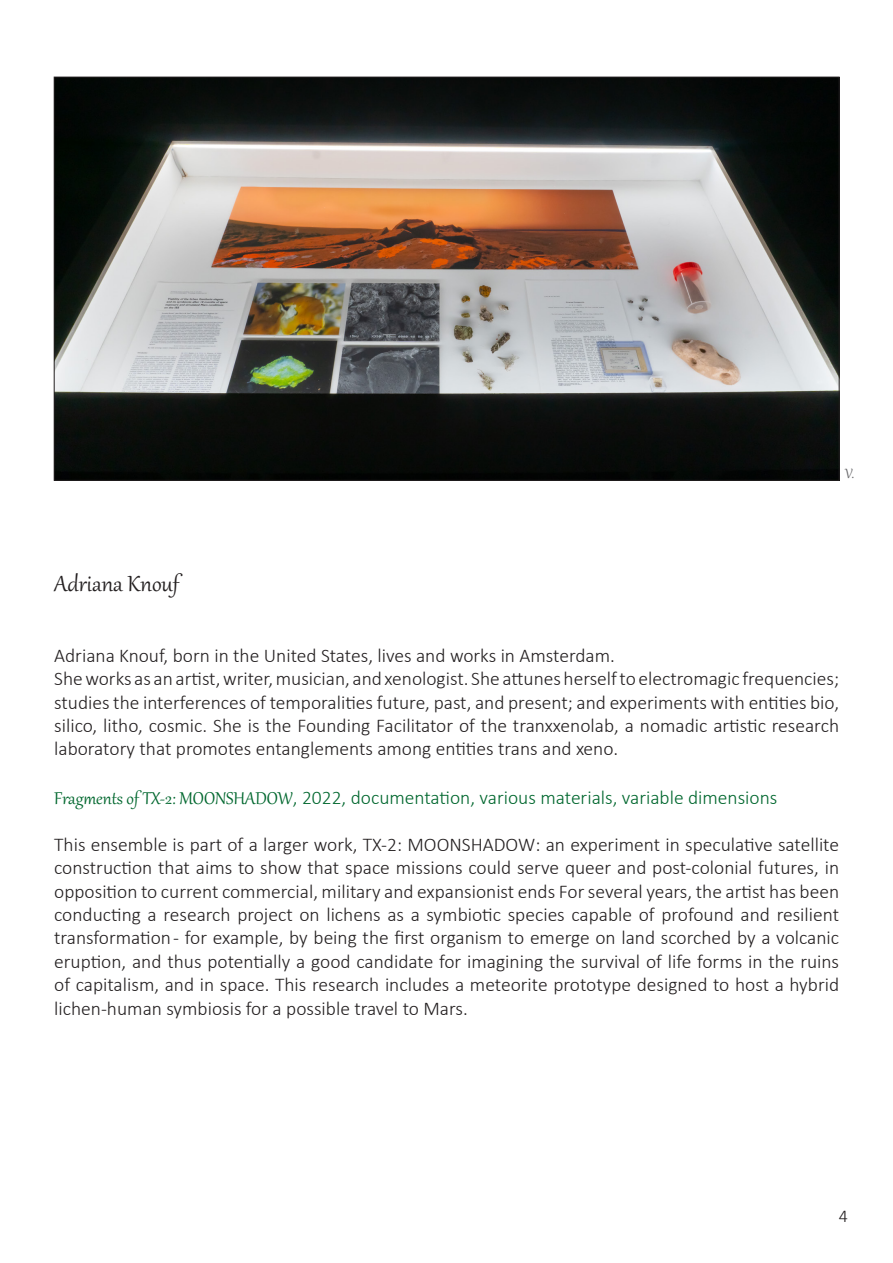
<style>
.page{position:relative;width:893px;height:1263px;background:#fff}
.page>*{position:absolute;margin:0;border:0;box-sizing:border-box;transform-origin:0 0}
.t1{font:27px "Gabriola";color:#231f20}
.t2{font:300 19.5px/23.4px "Calibri";color:#231f20;text-align:justify}
.t3{font:300 19.5px "Calibri";color:#00672e}
.t4{font:300 18px "Calibri";color:#231f20}
.t5{font:16.5px "Gabriola";color:#636366}
.s1{font-family:"Gabriola";font-weight:400;font-size:21px}
</style>
<div class="page">
<img style="left:56px;top:79px;width:781px;height:399px">
<p class="t1" style="left:54px;top:566px;width:126px">Adriana Knouf</p>
<p class="t5" style="left:845px;top:463px;width:11px">V.</p>
<p class="t2" style="left:54px;top:643px;width:562px">Adriana Knouf, born in the United States, lives and works in Amsterdam.</p>
<p class="t2" style="left:54px;top:667px;width:786px">She works as an artist, writer, musician, and xenologist. She attunes herself to electromagic frequencies; studies the interferences of temporalities future, past, and present; and experiments with entities bio, silico, litho, cosmic. She is the Founding Facilitator of the tranxxenolab, a nomadic artistic research laboratory that promotes entanglements among entities trans and xeno.</p>
<p class="t3" style="left:54px;top:785px;width:725px"><span class="s1">Fragments of TX-2: MOONSHADOW</span>, 2022, documentation, various materials, variable dimensions</p>
<p class="t2" style="left:54px;top:832px;width:786px">This ensemble is part of a larger work, TX-2: MOONSHADOW: an experiment in speculative satellite construction that aims to show that space missions could serve queer and post-colonial futures, in opposition to current commercial, military and expansionist ends For several years, the artist has been conducting a research project on lichens as a symbiotic species capable of profound and resilient transformation - for example, by being the first organism to emerge on land scorched by a volcanic eruption, and thus potentially a good candidate for imagining the survival of life forms in the ruins of capitalism, and in space. This research includes a meteorite prototype designed to host a hybrid lichen-human symbiosis for a possible travel to Mars.</p>
<p class="t4" style="left:839px;top:1205px;width:11px">4</p>
</div>
